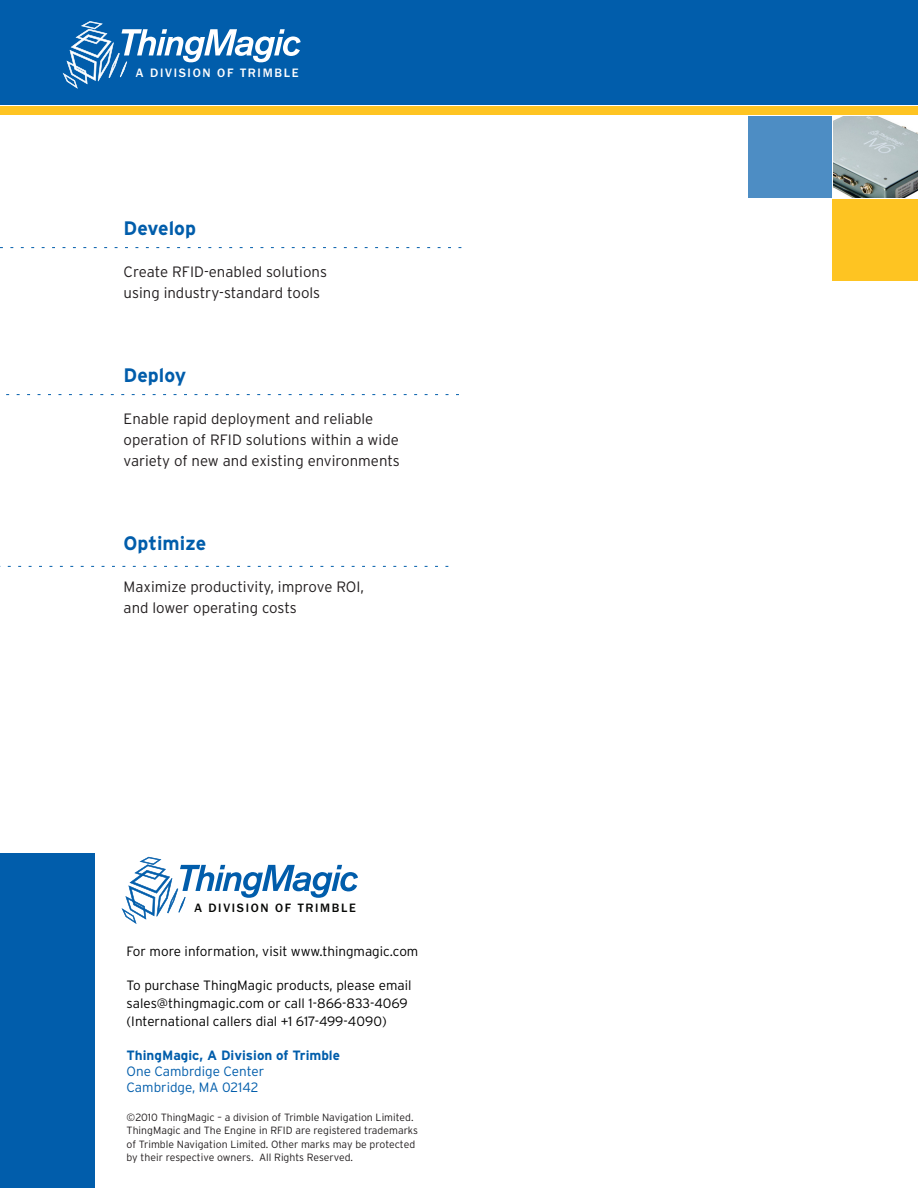
<style>
.page{position:relative;width:918px;height:1188px;background:#fff}
.page>*{position:absolute;margin:0;border:0;box-sizing:border-box;transform-origin:0 0}
.t1{font:700 19.5px "Interstate";color:#015dab}
.t2{font:300 15px/21px "Interstate";color:#231f20}
.t3{font:300 13.5px "Interstate";color:#000}
.t4{font:300 13.5px/16.2px "Interstate";color:#015dab}
.t5{font:500 12.6px "Franklin Gothic";letter-spacing:.135em;color:#fff}
.t6{font:500 12.6px "Franklin Gothic";letter-spacing:.135em;color:#040503}
.t7{font:300 10.5px/13.5px "Interstate";color:#231f20}
.s1{font-weight:700}
</style>
<div class="page">
<div style="left:0;top:0;width:918px;height:104px;background:#015dab"></div>
<div style="left:0;top:106px;width:918px;height:9px;background:#fec422"></div>
<svg style="left:63px;top:21px;width:238px;height:68px"></svg>
<div style="left:0;top:853px;width:95px;height:335px;background:#015dab"></div>
<svg style="left:0;top:247px;width:461px;height:1px"></svg>
<svg style="left:6px;top:394px;width:453px;height:1px"></svg>
<svg style="left:0;top:566px;width:448px;height:1px"></svg>
<div style="left:748px;top:116px;width:84px;height:81px;background:#4d8dc4"></div>
<div style="left:832px;top:200px;width:86px;height:81px;background:#fec422"></div>
<svg style="left:122px;top:857px;width:236px;height:67px"></svg>
<img style="left:834px;top:116px;width:84px;height:82px">
<p class="t5" style="left:136px;top:65px;width:164px">A DIVISION OF TRIMBLE</p>
<p class="t1" style="left:124px;top:217px;width:74px">Develop</p>
<p class="t2" style="left:124px;top:261px;width:205px">Create RFID-enabled solutions using industry-standard tools</p>
<p class="t1" style="left:124px;top:364px;width:64px">Deploy</p>
<p class="t2" style="left:124px;top:408px;width:251px">Enable rapid deployment and reliable</p>
<p class="t2" style="left:124px;top:429px;width:278px">operation of RFID solutions within a wide variety of new and existing environments</p>
<p class="t1" style="left:124px;top:532px;width:84px">Optimize</p>
<p class="t2" style="left:124px;top:576px;width:242px">Maximize productivity, improve ROI,</p>
<p class="t2" style="left:124px;top:597px;width:175px">and lower operating costs</p>
<p class="t6" style="left:194px;top:900px;width:163px">A DIVISION OF TRIMBLE</p>
<p class="t3" style="left:127px;top:943px;width:293px">For more information, visit www.thingmagic.com</p>
<p class="t3" style="left:127px;top:978px;width:286px">To purchase ThingMagic products, please email</p>
<p class="t3" style="left:127px;top:996px;width:283px">sales@thingmagic.com or call 1-866-833-4069</p>
<p class="t3" style="left:127px;top:1014px;width:262px">(International callers dial +1 617-499-4090)</p>
<p class="t4" style="left:127px;top:1047px;width:215px"><span class="s1">ThingMagic, A Division of Trimble<br></span>One Cambrdige Center<br>Cambridge, MA 02142</p>
<p class="t7" style="left:127px;top:1110px;width:288px">©2010 ThingMagic – a division of Trimble Navigation Limited.</p>
<p class="t7" style="left:127px;top:1124px;width:293px">ThingMagic and The Engine in RFID are registered trademarks of Trimble Navigation Limited. Other marks may be protected by their respective owners. All Rights Reserved.</p>
</div>
